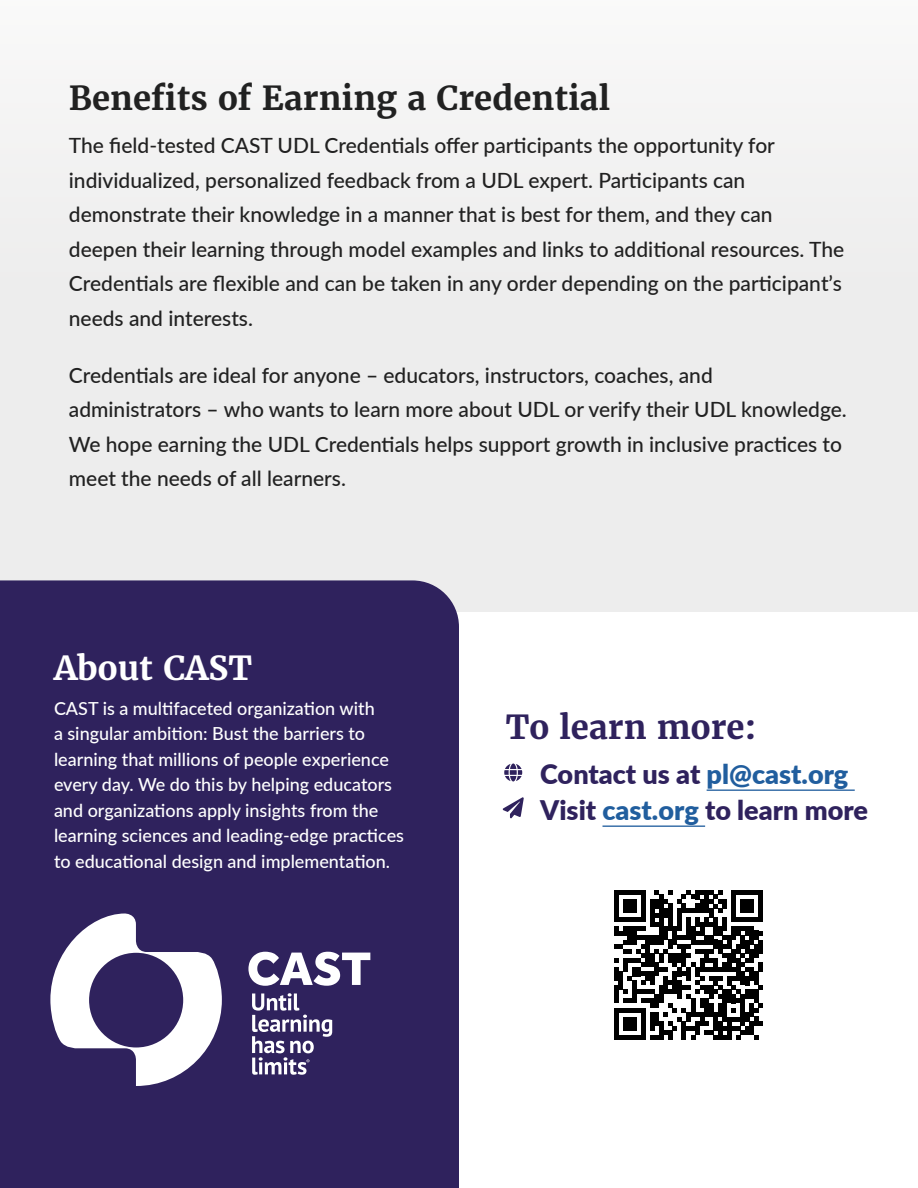
<style>
.page{position:relative;width:918px;height:1188px;background:#fff}
.page>*{position:absolute;margin:0;border:0;box-sizing:border-box;transform-origin:0 0}
.t1{font:700 33px "Merriweather";color:#212121}
.t2{font:700 33px "Merriweather";color:#2f225d}
.t3{font:700 33px "Merriweather";color:#fff}
.t4{font:900 27px "Lato";color:#2f225d}
.t5{font:500 21px/34.5px "Lato";color:#212121}
.t6{font:500 18px/25.5px "Lato";color:#fff}
.s1{color:#215e9e}
</style>
<div class="page">
<div style="left:0;top:0;width:918px;height:612px;background:#ededed"></div>
<div style="left:0;top:580px;width:459px;height:608px;background:#2f225d"></div>
<svg style="left:504px;top:763px;width:18px;height:18px"></svg>
<svg style="left:503px;top:797px;width:21px;height:22px"></svg>
<hr style="left:707px;top:790px;width:148px;height:1px;background:#215e9e">
<hr style="left:602px;top:826px;width:103px;height:1px;background:#215e9e">
<svg style="left:50px;top:913px;width:172px;height:173px"></svg>
<svg style="left:252px;top:993px;width:80px;height:82px"></svg>
<svg style="left:248px;top:952px;width:122px;height:34px"></svg>
<svg style="left:614px;top:890px;width:149px;height:149px"></svg>
<h2 class="t1" style="left:69px;top:77px;width:543px">Benefits of Earning a Credential</h2>
<p class="t5" style="left:69px;top:127px;width:777px">The field-tested CAST UDL Credentials offer participants the opportunity for individualized, personalized feedback from a UDL expert. Participants can demonstrate their knowledge in a manner that is best for them, and they can deepen their learning through model examples and links to additional resources. The Credentials are flexible and can be taken in any order depending on the participant’s needs and interests.</p>
<p class="t5" style="left:69px;top:357px;width:779px">Credentials are ideal for anyone – educators, instructors, coaches, and administrators – who wants to learn more about UDL or verify their UDL knowledge.<br>We hope earning the UDL Credentials helps support growth in inclusive practices to meet the needs of all learners.</p>
<h2 class="t3" style="left:54px;top:647px;width:200px">About CAST</h2>
<p class="t6" style="left:54px;top:695px;width:352px">CAST is a multifaceted organization with<br>a singular ambition: Bust the barriers to learning that millions of people experience every day. We do this by helping educators and organizations apply insights from the learning sciences and leading-edge practices to educational design and implementation.</p>
<p class="t2" style="left:506px;top:706px;width:252px">To learn more:</p>
<p class="t4" style="left:540px;top:754px;width:310px">Contact us at <span class="s1">pl@cast.org</span></p>
<p class="t4" style="left:540px;top:790px;width:329px">Visit <span class="s1">cast.org</span> to learn more</p>
</div>
